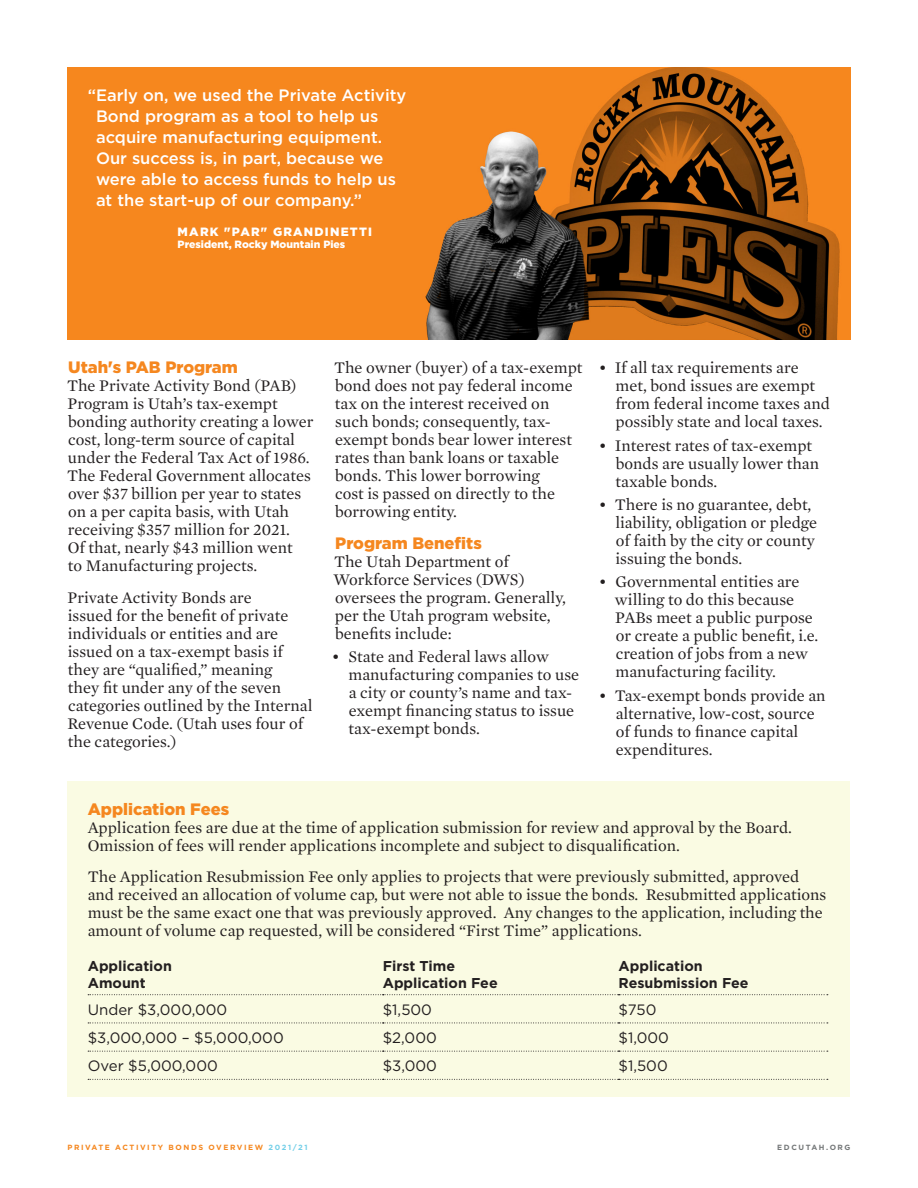
<style>
.page{position:relative;width:918px;height:1188px;background:#fff}
.page>*{position:absolute;margin:0;border:0;box-sizing:border-box;transform-origin:0 0}
.t1{font:16.5px/18px "Mercury Text G1";color:#231f20}
.t2{font:500 16.5px/21px "Gotham";color:#fff}
.t3{font:900 16.5px "Gotham";color:#f5871f}
.t4{font:15px "Gotham";color:#231f20}
.t5{font:700 14.25px/16.5px "Gotham";color:#231f20}
.t6{font:900 12px "Gotham";letter-spacing:.1em;color:#fff}
.t7{font:900 10.5px "Gotham";color:#fff}
.t8{font:700 7.5px "Gotham";letter-spacing:.21em;color:#f5871f}
.t9{font:700 7.5px "Gotham";letter-spacing:.21em;color:#757879}
.s1{color:#73cfe8}
</style>
<div class="page">
<div style="left:68px;top:781px;width:782px;height:315px;background:#fafbe3"></div>
<svg style="left:88px;top:994px;width:740px;height:1px"></svg>
<svg style="left:88px;top:1023px;width:740px;height:1px"></svg>
<svg style="left:88px;top:1051px;width:740px;height:1px"></svg>
<svg style="left:88px;top:1079px;width:740px;height:1px"></svg>
<img style="left:68px;top:68px;width:782px;height:272px">
<p class="t2" style="left:96px;top:84px;width:312px;text-indent:-8px">“Early on, we used the Private Activity Bond program as a tool to help us acquire manufacturing equipment.<br>Our success is, in part, because we were able to access funds to help us at the start-up of our company.”</p>
<p class="t6" style="left:178px;top:223px;width:196px">MARK "PAR" GRANDINETTI</p>
<p class="t7" style="left:178px;top:237px;width:169px">President, Rocky Mountain Pies</p>
<p class="t3" style="left:68px;top:356px;width:171px">Utah's PAB Program</p>
<p class="t1" style="left:67px;top:376px;width:248px">The Private Activity Bond (PAB)<br>Program is Utah’s tax-exempt bonding authority creating a lower cost, long-term source of capital under the Federal Tax Act of 1986.<br>The Federal Government allocates over $37 billion per year to states on a per capita basis, with Utah receiving $357 million for 2021.<br>Of that, nearly $43 million went<br>to Manufacturing projects.</p>
<p class="t1" style="left:67px;top:587px;width:247px">Private Activity Bonds are<br>issued for the benefit of private individuals or entities and are issued on a tax-exempt basis if they are “qualified,” meaning<br>they fit under any of the seven categories outlined by the Internal<br>Revenue Code. (Utah uses four of the categories.)</p>
<p class="t1" style="left:334px;top:358px;width:250px">The owner (buyer) of a tax-exempt bond does not pay federal income tax on the interest received on such bonds; consequently, tax&shy;exempt bonds bear lower interest rates than bank loans or taxable bonds. This lower borrowing<br>cost is passed on directly to the borrowing entity.</p>
<p class="t3" style="left:335px;top:531px;width:148px">Program Benefits</p>
<p class="t1" style="left:334px;top:551px;width:234px">The Utah Department of<br>Workforce Services (DWS) oversees the program. Generally, per the Utah program website, benefits include:</p>
<p class="t1" style="left:349px;top:647px;width:232px;text-indent:-17px">• State and Federal laws allow manufacturing companies to use a city or county’s name and tax&shy;exempt financing status to issue tax-exempt bonds.</p>
<p class="t1" style="left:615px;top:358px;width:216px;text-indent:-16px">• If all tax requirements are met, bond issues are exempt from federal income taxes and possibly state and local taxes.</p>
<p class="t1" style="left:616px;top:435px;width:205px;text-indent:-17px">• Interest rates of tax-exempt bonds are usually lower than taxable bonds.</p>
<p class="t1" style="left:615px;top:495px;width:203px;text-indent:-16px">• There is no guarantee, debt, liability, obligation or pledge of faith by the city or county issuing the bonds.</p>
<p class="t1" style="left:615px;top:572px;width:205px;text-indent:-16px">• Governmental entities are willing to do this because<br>PABs meet a public purpose or create a public benefit, i.e. creation of jobs from a new manufacturing facility.</p>
<p class="t1" style="left:616px;top:685px;width:211px;text-indent:-17px">• Tax-exempt bonds provide an alternative, low-cost, source of funds to finance capital expenditures.</p>
<p class="t3" style="left:88px;top:797px;width:143px">Application Fees</p>
<p class="t1" style="left:88px;top:817px;width:706px">Application fees are due at the time of application submission for review and approval by the Board.<br>Omission of fees will render applications incomplete and subject to disqualification.</p>
<p class="t1" style="left:88px;top:867px;width:740px">The Application Resubmission Fee only applies to projects that were previously submitted, approved and received an allocation of volume cap, but were not able to issue the bonds. Resubmitted applications must be the same exact one that was previously approved. Any changes to the application, including the amount of volume cap requested, will be considered “First Time” applications.</p>
<p class="t5" style="left:88px;top:958px;width:86px">Application</p>
<p class="t5" style="left:88px;top:975px;width:59px">Amount</p>
<p class="t5" style="left:383px;top:958px;width:74px">First Time</p>
<p class="t5" style="left:383px;top:975px;width:117px">Application Fee</p>
<p class="t5" style="left:619px;top:958px;width:132px">Application<br>Resubmission Fee</p>
<p class="t4" style="left:88px;top:1000px;width:141px">Under $3,000,000</p>
<p class="t4" style="left:383px;top:1000px;width:51px">$1,500</p>
<p class="t4" style="left:619px;top:1000px;width:39px">$750</p>
<p class="t4" style="left:88px;top:1028px;width:197px">$3,000,000 – $5,000,000</p>
<p class="t4" style="left:383px;top:1028px;width:56px">$2,000</p>
<p class="t4" style="left:619px;top:1028px;width:52px">$1,000</p>
<p class="t4" style="left:88px;top:1056px;width:132px">Over $5,000,000</p>
<p class="t4" style="left:383px;top:1056px;width:56px">$3,000</p>
<p class="t4" style="left:619px;top:1056px;width:51px">$1,500</p>
<p class="t8" style="left:68px;top:1142px;width:242px">PRIVATE ACTIVITY BONDS OVERVIEW <span class="s1">2021/21</span></p>
<p class="t9" style="left:777px;top:1142px;width:75px">EDCUTAH.ORG</p>
</div>
